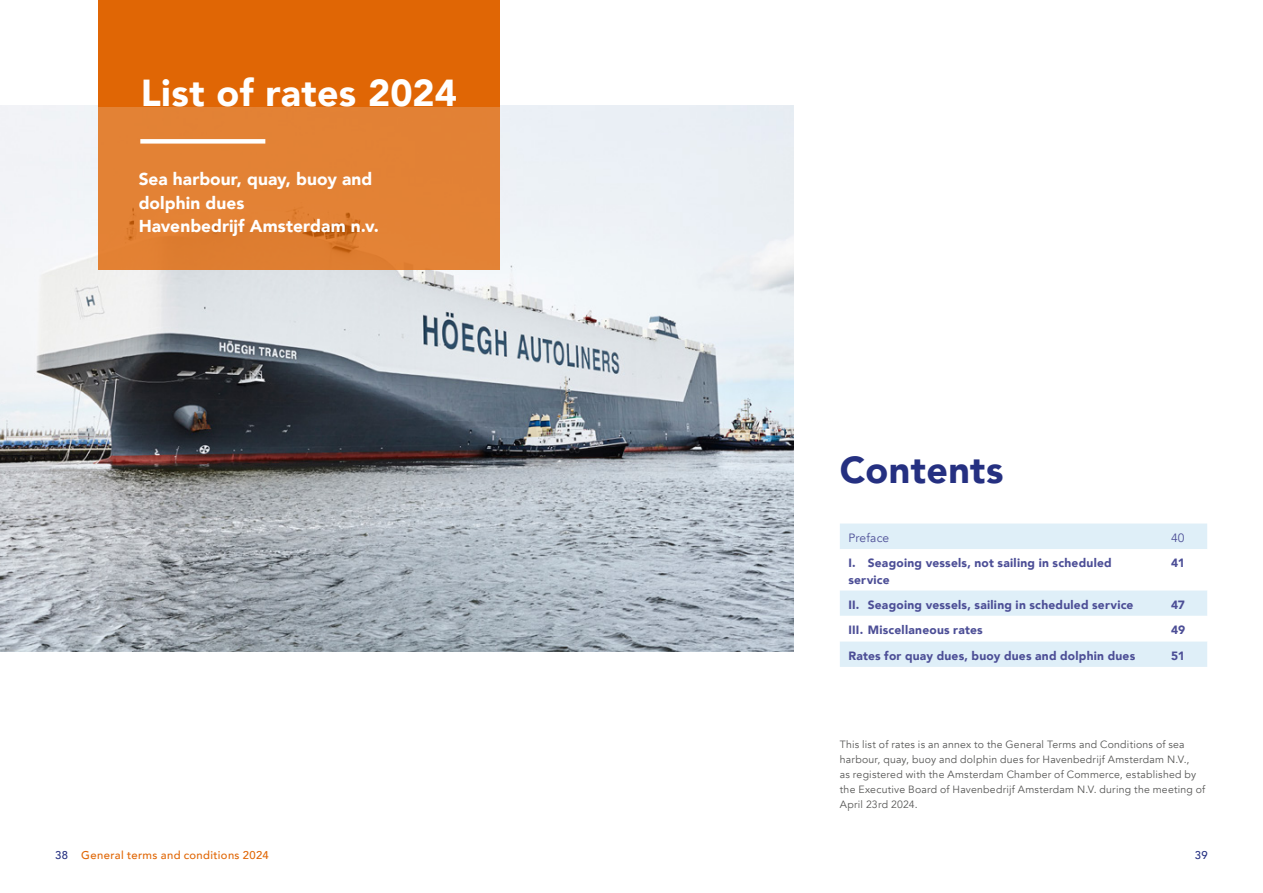
<style>
.page{position:relative;width:1263px;height:893px;background:#fff}
.page>*{position:absolute;margin:0;border:0;box-sizing:border-box;transform-origin:0 0}
.t1{font:900 37.5px "Avenir";letter-spacing:.005em;color:#fff}
.t2{font:900 37.5px "Avenir";letter-spacing:.01em;color:#253081}
.t3{font:900 17.25px/23.2px "Avenir";letter-spacing:.005em;color:#fff}
.t4{font:900 12px/16.5px "Avenir";letter-spacing:.02em;color:#4c4e96}
.t5{font:12px "Avenir";letter-spacing:.015em;color:#4c4e96}
.t6{font:500 11.25px "Avenir";letter-spacing:.03em;color:#e06605}
.t7{font:500 11.25px "Avenir";color:#253081}
.t8{font:10.5px/15px "Avenir";letter-spacing:.02em;color:#575756}
.s1{color:#253081}
</style>
<div class="page">
<img style="left:0;top:106px;width:793px;height:546px">
<div style="left:98px;top:0;width:402px;height:106px;background:#e06605"></div>
<div style="left:98px;top:106px;width:402px;height:164px;background:#e38235"></div>
<div style="left:140px;top:139px;width:125px;height:5px;background:#fff"></div>
<div style="left:840px;top:524px;width:367px;height:143px;background:#dfeff8"></div>
<svg style="left:840px;top:549px;width:367px;height:92px"></svg>
<h1 class="t1" style="left:141px;top:61px;width:318px">List of rates 2024</h1>
<h2 class="t3" style="left:139px;top:167px;width:242px">Sea harbour, quay, buoy and dolphin dues<br>Havenbedrijf Amsterdam n.v.</h2>
<h1 class="t2" style="left:840px;top:438px;width:165px">Contents</h1>
<p class="t5" style="left:848px;top:531px;width:42px">Preface</p>
<p class="t5" style="left:1171px;top:531px;width:15px">40</p>
<p class="t4" style="left:848px;top:555px;width:265px">I. Seagoing vessels, not sailing in scheduled service</p>
<p class="t4" style="left:1171px;top:555px;width:15px">41</p>
<p class="t4" style="left:848px;top:596px;width:287px">II. Seagoing vessels, sailing in scheduled service</p>
<p class="t4" style="left:1171px;top:596px;width:15px">47</p>
<p class="t4" style="left:848px;top:621px;width:136px">III. Miscellaneous rates</p>
<p class="t4" style="left:1171px;top:621px;width:16px">49</p>
<p class="t4" style="left:848px;top:647px;width:288px">Rates for quay dues, buoy dues and dolphin dues</p>
<p class="t4" style="left:1171px;top:647px;width:15px">51</p>
<p class="t8" style="left:840px;top:737px;width:367px">This list of rates is an annex to the General Terms and Conditions of sea harbour, quay, buoy and dolphin dues for Havenbedrijf Amsterdam N.V.,<br>as registered with the Amsterdam Chamber of Commerce, established by the Executive Board of Havenbedrijf Amsterdam N.V. during the meeting of April 23rd 2024.</p>
<p class="t6" style="left:55px;top:845px;width:215px"><span class="s1">38</span> General terms and conditions 2024</p>
<p class="t7" style="left:1195px;top:845px;width:14px">39</p>
</div>
